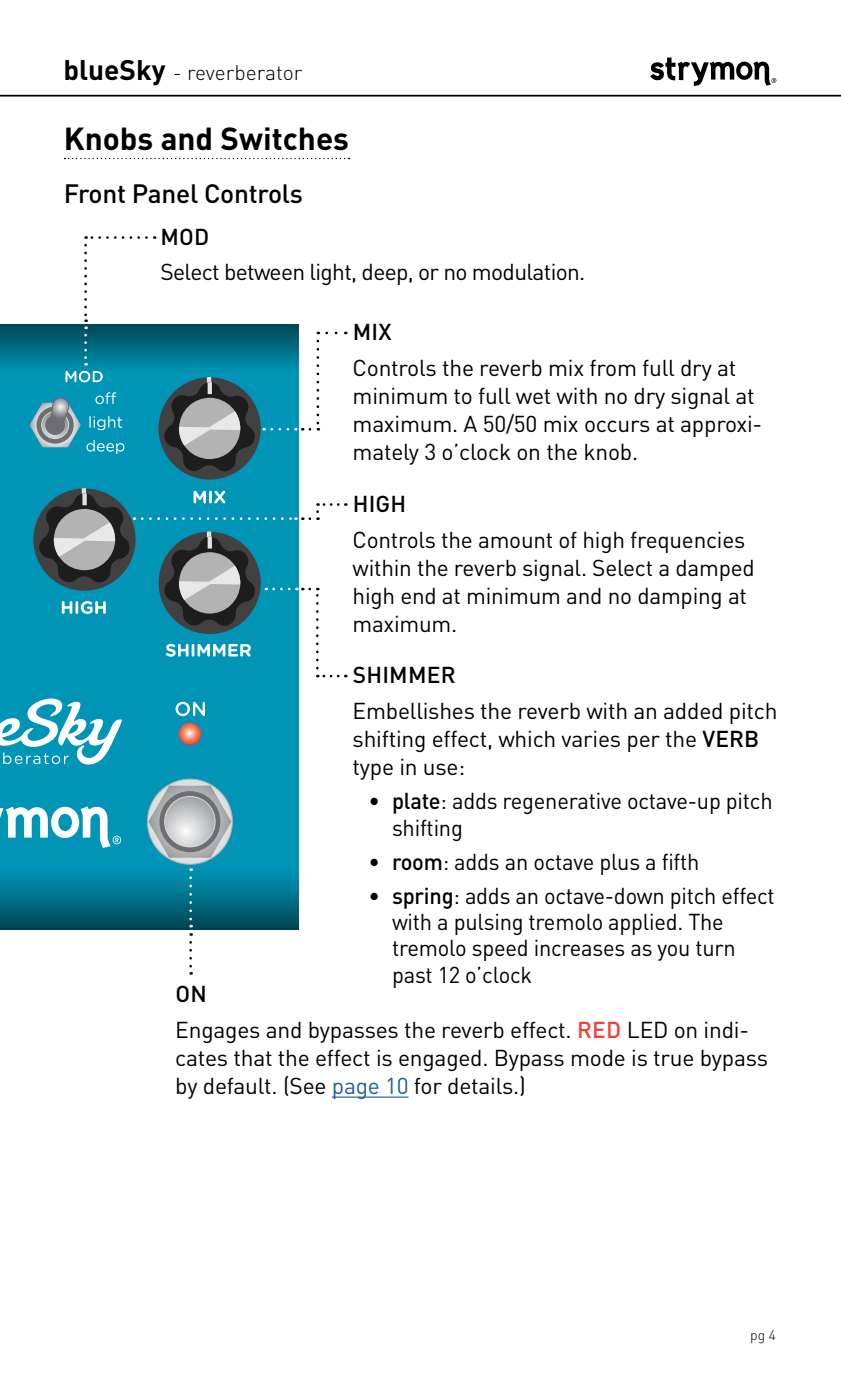
<style>
.page{position:relative;width:841px;height:1386px;background:#fff}
.page>*{position:absolute;margin:0;border:0;box-sizing:border-box;transform-origin:0 0}
.H1_ChapterTitle_Not{font:700 31.5px "DINOT";color:#000}
.H2_SectionTitle_Not{font:500 26.25px "DINOT";letter-spacing:-.01em;color:#000}
.BODY{font:22.75px/28px "DINOT";letter-spacing:-.01em;color:#000}
.BODY-2{font:22.75px/26.2px "DINOT";letter-spacing:-.01em;color:#000;scale:.96 1}
.BODY-3{font:22.75px "DINOT";letter-spacing:-.03em;color:#000}
.CalloutTitle_CAPS{font:500 22.75px "DINOT";letter-spacing:.01em;color:#000}
.t1{font:300 21px "DINOT";color:#000}
.t2{font:300 14px "DINOT";color:#000}
.s1{font-weight:700;font-size:28px}
.s2{font-weight:500}
.s3{font-weight:500;color:#ef4136}
.s4{color:#215e9e}
</style>
<div class="page">
<hr style="left:0;top:95px;width:840px;height:2px;background:#000">
<svg style="left:650px;top:58px;width:125px;height:28px"></svg>
<svg style="left:64px;top:158px;width:285px;height:1px"></svg>
<hr style="left:331px;top:1097px;width:77px;height:1px;background:#215e9e">
<svg style="left:0;top:324px;width:299px;height:606px;background:#0086a6"></svg>
<svg style="left:0;top:481px;width:1px;height:117px"></svg>
<svg style="left:147px;top:779px;width:85px;height:85px"></svg>
<svg style="left:148px;top:786px;width:83px;height:72px;background:#8eaeb7"></svg>
<svg style="left:161px;top:793px;width:57px;height:57px"></svg>
<div style="left:159px;top:791px;width:61px;height:61px;border:4px solid #6d6e71;border-radius:50%"></div>
<svg style="left:165px;top:796px;width:50px;height:51px;background:#c9cbcd"></svg>
<div style="left:164px;top:796px;width:51px;height:51px;border:1px solid #dadbdc;border-radius:50%"></div>
<svg style="left:179px;top:723px;width:22px;height:22px"></svg>
<svg style="left:0;top:806px;width:121px;height:42px"></svg>
<svg style="left:175px;top:702px;width:30px;height:14px"></svg>
<svg style="left:0;top:698px;width:122px;height:69px"></svg>
<svg style="left:317px;top:503px;width:21px;height:3px"></svg>
<svg style="left:316px;top:512px;width:3px;height:8px"></svg>
<svg style="left:317px;top:675px;width:21px;height:2px"></svg>
<svg style="left:316px;top:588px;width:2px;height:80px"></svg>
<svg style="left:318px;top:332px;width:18px;height:2px"></svg>
<svg style="left:316px;top:341px;width:3px;height:90px"></svg>
<svg style="left:189px;top:878px;width:3px;height:49px"></svg>
<svg style="left:189px;top:942px;width:3px;height:33px"></svg>
<svg style="left:26px;top:335px;width:284px;height:322px;background:#2b899f"></svg>
<svg style="left:85px;top:236px;width:61px;height:3px"></svg>
<svg style="left:84px;top:245px;width:3px;height:84px"></svg>
<p class="t1" style="left:63px;top:60px;width:240px"><span class="s1">blueSky</span> - reverberator</p>
<p class="H1_ChapterTitle_Not" style="left:64px;top:118px;width:287px">Knobs and Switches</p>
<p class="H2_SectionTitle_Not" style="left:64px;top:177px;width:240px">Front Panel Controls</p>
<p class="CalloutTitle_CAPS" style="left:160px;top:223px;width:50px">MOD</p>
<p class="BODY-3" style="left:160px;top:257px;width:422px">Select between light, deep, or no modulation.</p>
<p class="CalloutTitle_CAPS" style="left:352px;top:318px;width:40px">MIX</p>
<p class="BODY" style="left:352px;top:354px;width:411px">Controls the reverb mix from full dry at minimum to full wet with no dry signal at maximum. A 50/50 mix occurs at approxi&shy;mately 3 o’clock on the knob.</p>
<p class="CalloutTitle_CAPS" style="left:352px;top:489px;width:55px">HIGH</p>
<p class="BODY" style="left:352px;top:525px;width:403px">Controls the amount of high frequencies within the reverb signal. Select a damped high end at minimum and no damping at maximum.</p>
<p class="CalloutTitle_CAPS" style="left:352px;top:661px;width:104px">SHIMMER</p>
<p class="BODY" style="left:352px;top:697px;width:426px">Embellishes the reverb with an added pitch shifting effect, which varies per the <span class="s2">VERB </span>type in use:</p>
<p class="BODY-2" style="left:392px;top:788px;width:398px;text-indent:-24px">• <span class="s2">plate</span>: adds regenerative octave-up pitch shifting</p>
<p class="BODY-2" style="left:368px;top:848px;width:346px">• <span class="s2">room</span>: adds an octave plus a fifth</p>
<p class="BODY-2" style="left:392px;top:882px;width:400px;text-indent:-24px">• <span class="s2">spring</span>: adds an octave-down pitch effect with a pulsing tremolo applied. The tremolo speed increases as you turn past 12 o’clock</p>
<p class="CalloutTitle_CAPS" style="left:175px;top:979px;width:33px">ON</p>
<p class="BODY" style="left:175px;top:1015px;width:594px">Engages and bypasses the reverb effect. <span class="s3">RED</span> LED on indi&shy;cates that the effect is engaged. Bypass mode is true bypass by default. (See <span class="s4">page 10</span> for details.)</p>
<p class="t2" style="left:749px;top:1326px;width:27px">pg 4</p>
</div>
